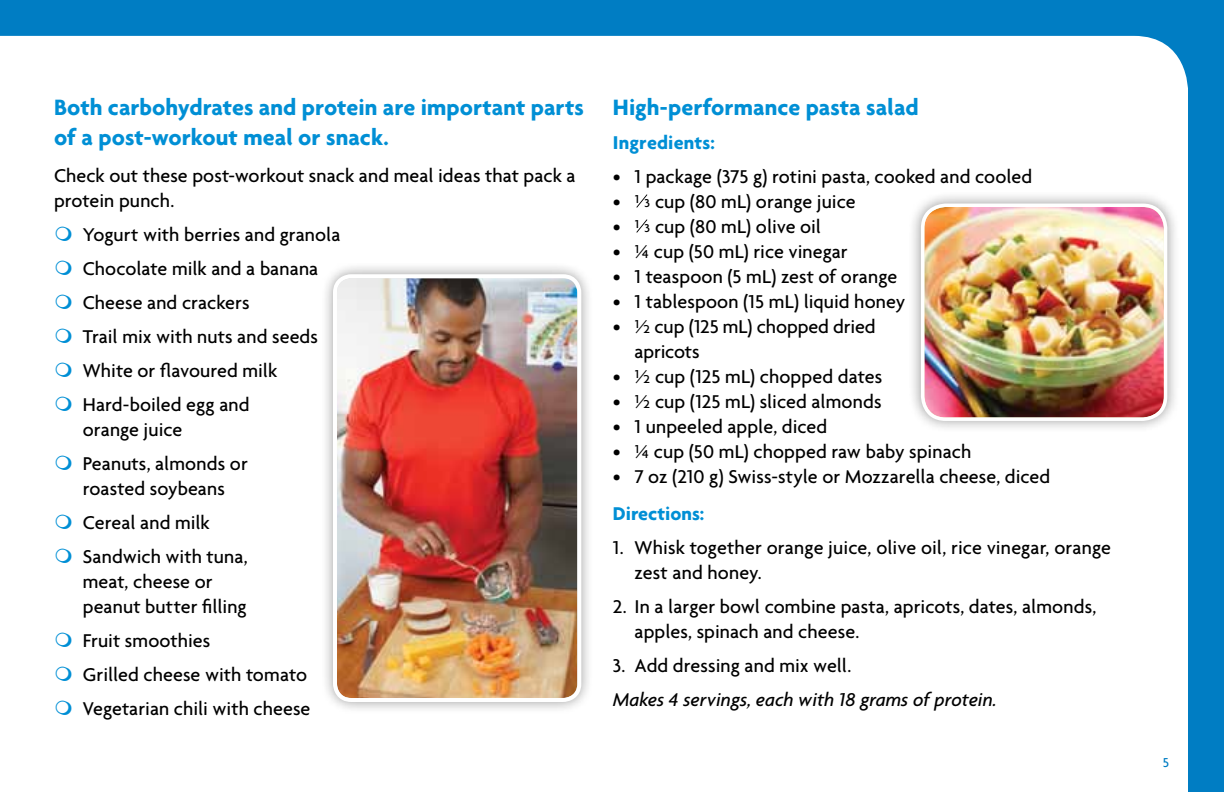
<style>
.page{position:relative;width:1224px;height:792px;background:#007dc3}
.page>*{position:absolute;margin:0;border:0;box-sizing:border-box;transform-origin:0 0}
.t1{font:700 24px/30px "Agenda";color:#008fd5}
.t2{font:500 20px/34px "Agenda";letter-spacing:.005em;color:#000}
.t3{font:italic 500 20px "Agenda";color:#000}
.t4{font:700 20px "Agenda";letter-spacing:.005em;color:#008fd5}
.t5{font:500 14px "Agenda";color:#007dc3}
</style>
<div class="page">
<div style="left:0;top:36px;width:1188px;height:756px;background:#fff"></div>
<svg style="left:636px;top:194px;width:11px;height:14px"></svg>
<svg style="left:636px;top:219px;width:11px;height:14px"></svg>
<div style="left:320px;top:262px;width:274px;height:453px;background:#000;opacity:.4"></div>
<img style="left:337px;top:278px;width:240px;height:420px">
<div style="left:333px;top:274px;width:248px;height:428px;border:4px solid #fff;border-radius:16px"></div>
<div style="left:908px;top:191px;width:272px;height:243px;background:#000;opacity:.4"></div>
<img style="left:924px;top:207px;width:240px;height:210px">
<div style="left:921px;top:204px;width:246px;height:217px;border:3px solid #fff;border-radius:23px"></div>
<svg style="left:56px;top:226px;width:15px;height:15px"></svg>
<svg style="left:56px;top:260px;width:15px;height:15px"></svg>
<svg style="left:56px;top:294px;width:15px;height:15px"></svg>
<svg style="left:56px;top:328px;width:15px;height:15px"></svg>
<svg style="left:56px;top:362px;width:15px;height:15px"></svg>
<svg style="left:56px;top:396px;width:15px;height:15px"></svg>
<svg style="left:56px;top:455px;width:15px;height:15px"></svg>
<svg style="left:56px;top:514px;width:15px;height:15px"></svg>
<svg style="left:56px;top:548px;width:15px;height:15px"></svg>
<svg style="left:56px;top:632px;width:15px;height:15px"></svg>
<svg style="left:56px;top:666px;width:15px;height:15px"></svg>
<svg style="left:56px;top:700px;width:15px;height:15px"></svg>
<p class="t1" style="left:54px;top:91px;width:531px">Both carbohydrates and protein are important parts of a post-workout meal or snack.</p>
<p class="t2" style="left:54px;top:162px;width:523px;line-height:25px">Check out these post-workout snack and meal ideas that pack a protein punch.</p>
<p class="t2" style="left:83px;top:217px;width:259px">Yogurt with berries and granola<br>Chocolate milk and a banana<br>Cheese and crackers<br>Trail mix with nuts and seeds<br>White or flavoured milk<br>Hard-boiled egg and</p>
<p class="t2" style="left:83px;top:412px;width:167px">orange juice<br>Peanuts, almonds or</p>
<p class="t2" style="left:83px;top:471px;width:167px">roasted soybeans<br>Cereal and milk<br>Sandwich with tuna,</p>
<p class="t2" style="left:83px;top:568px;width:165px;line-height:25px">meat, cheese or peanut butter filling</p>
<p class="t2" style="left:83px;top:623px;width:229px">Fruit smoothies<br>Grilled cheese with tomato<br>Vegetarian chili with cheese</p>
<p class="t1" style="left:613px;top:91px;width:307px">High-performance pasta salad</p>
<p class="t4" style="left:613px;top:130px;width:104px">Ingredients:</p>
<p class="t2" style="left:613px;top:159px;width:421px">• 1 package (375 g) rotini pasta, cooked and cooled</p>
<p class="t2" style="left:613px;top:184px;width:244px">• ¹ ³ cup (80 mL) orange juice</p>
<p class="t2" style="left:613px;top:209px;width:210px">• ¹ ³ cup (80 mL) olive oil</p>
<p class="t2" style="left:613px;top:234px;width:236px">• ¼ cup (50 mL) rice vinegar</p>
<p class="t2" style="left:613px;top:259px;width:286px">• 1 teaspoon (5 mL) zest of orange</p>
<p class="t2" style="left:613px;top:284px;width:294px">• 1 tablespoon (15 mL) liquid honey</p>
<p class="t2" style="left:634px;top:313px;width:243px;line-height:25px;text-indent:-22px">• ½ cup (125 mL) chopped dried apricots</p>
<p class="t2" style="left:613px;top:359px;width:271px">• ½ cup (125 mL) chopped dates</p>
<p class="t2" style="left:613px;top:384px;width:270px">• ½ cup (125 mL) sliced almonds</p>
<p class="t2" style="left:613px;top:409px;width:216px">• 1 unpeeled apple, diced</p>
<p class="t2" style="left:613px;top:434px;width:360px">• ¼ cup (50 mL) chopped raw baby spinach</p>
<p class="t2" style="left:613px;top:459px;width:439px">• 7 oz (210 g) Swiss-style or Mozzarella cheese, diced</p>
<p class="t4" style="left:613px;top:501px;width:93px">Directions:</p>
<p class="t2" style="left:634px;top:534px;width:478px;line-height:25px;text-indent:-22px">1. Whisk together orange juice, olive oil, rice vinegar, orange zest and honey.</p>
<p class="t2" style="left:634px;top:593px;width:463px;line-height:25px;text-indent:-22px">2. In a larger bowl combine pasta, apricots, dates, almonds, apples, spinach and cheese.</p>
<p class="t2" style="left:613px;top:648px;width:240px">3. Add dressing and mix well.</p>
<p class="t3" style="left:613px;top:687px;width:385px">Makes 4 servings, each with 18 grams of protein.</p>
<p class="t5" style="left:1163px;top:754px;width:8px">5</p>
</div>
